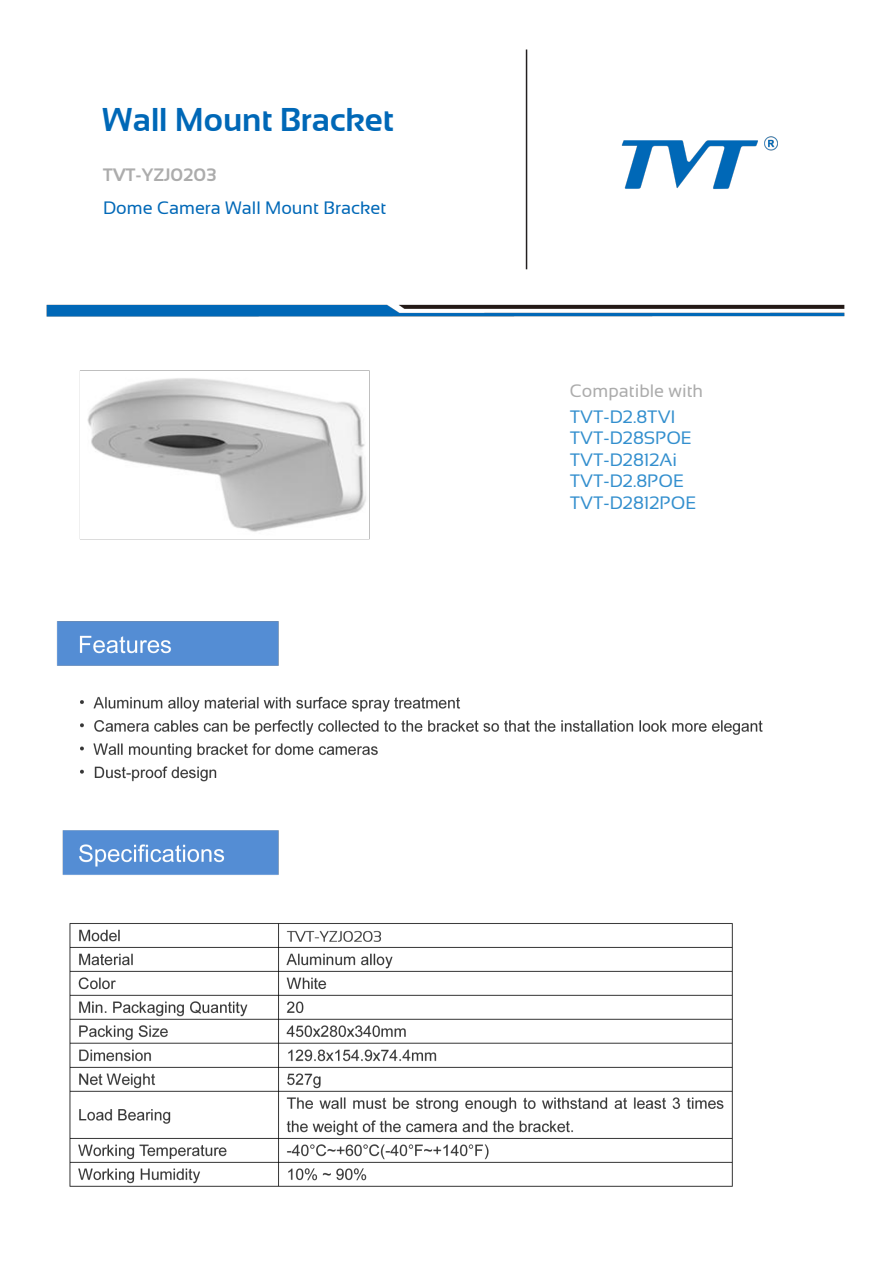
<style>
.page{position:relative;width:893px;height:1263px;background:#fff}
.page>*{position:absolute;margin:0;border:0;box-sizing:border-box;transform-origin:0 0}
.t1{font:700 33px "Sansation";color:#0068b7}
.t2{font:18px "Sansation";color:#338fce}
.t3{font:18px "Sansation";color:#0068b7}
.t4{font:18px "Sansation";color:#acacac}
.t5{font:700 18px "Sansation";color:#acacac}
</style>
<div class="page">
<img style="left:621px;top:136px;width:157px;height:53px">
<img style="left:46px;top:304px;width:799px;height:13px">
<hr style="left:526px;top:50px;width:1px;height:219px;background:#231f20">
<img style="left:56px;top:370px;width:707px;height:817px">
<p class="t1" style="left:102px;top:101px;width:293px">Wall Mount Bracket</p>
<p class="t5" style="left:103px;top:165px;width:115px">TVT-YZJ0203</p>
<p class="t3" style="left:103px;top:198px;width:285px">Dome Camera Wall Mount Bracket</p>
<p class="t4" style="left:570px;top:381px;width:135px">Compatible with</p>
<p class="t2" style="left:570px;top:406px;width:107px">TVT-D2.8TVI</p>
<p class="t2" style="left:570px;top:428px;width:123px">TVT-D28SPOE</p>
<p class="t2" style="left:570px;top:450px;width:109px">TVT-D2812Ai</p>
<p class="t2" style="left:570px;top:471px;width:116px">TVT-D2.8POE</p>
<p class="t2" style="left:570px;top:493px;width:128px">TVT-D2812POE</p>
</div>
